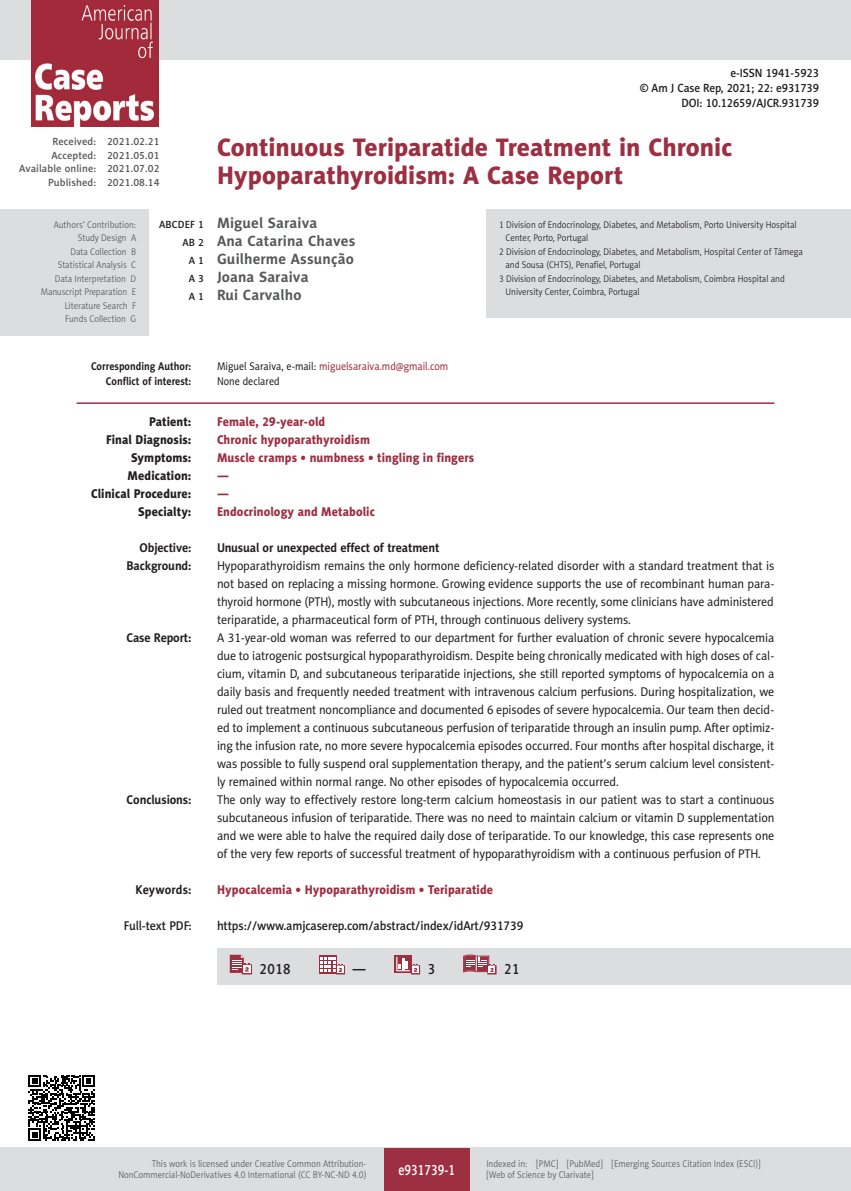
<style>
.page{position:relative;width:851px;height:1191px;background:#fff}
.page>*{position:absolute;margin:0;border:0;box-sizing:border-box;transform-origin:0 0}
.AJCR_Tytul{font:25.5px/28.5px "Naomi Sans EFN Heavy";color:#9d2f42}
.AJCR_Autorzy{font:700 15px "Naomi Sans EFN";letter-spacing:.01em;color:#57585a}
.AJCR_e-PAGINA{font:15px "Naomi Sans EFN Medium";color:#fff;scale:.8 1}
.AJCR_dane{font:15px "Naomi Sans EFN Medium";letter-spacing:.03em;color:#231f20;scale:.9 1}
.AJCR_Summary_body{font:12.75px/18px "Naomi Sans EFN";letter-spacing:-.01em;color:#231f20;text-align:justify;scale:.95 1}
.AJCR_keywords{font:12.75px "Naomi Sans EFN Heavy";letter-spacing:.005em;color:#9d2f42;scale:.95 1}
.AJCR_Summary_body-2{font:700 12.75px "Naomi Sans EFN";letter-spacing:-.01em;color:#231f20;scale:.95 1}
.AJCR_keywords-2{font:12.75px "Naomi Sans EFN Heavy";letter-spacing:.005em;color:#231f20;scale:.95 1}
.AJCR_full_text_pdf{font:12.75px "Naomi Sans EFN Medium";letter-spacing:-.01em;color:#231f20;scale:.95 1}
.AJCR_keywords-3{font:700 12.75px "Naomi Sans EFN";letter-spacing:.005em;color:#231f20;scale:.95 1}
.AJCR_full_text_pdf-2{font:12px "Naomi Sans EFN Medium";letter-spacing:-.01em;color:#231f20;scale:.95 1}
.AJCR_Adres{font:11.25px "Naomi Sans EFN";color:#9d2f42;scale:.9 1}
.AJCR_Adres-2{font:700 11.25px "Naomi Sans EFN";color:#231f20;scale:.9 1}
.AJCR_Adres-3{font:11.25px "Naomi Sans EFN";color:#231f20;scale:.9 1}
.t1{font:10.5px "Naomi Sans EFN Medium";letter-spacing:.01em;color:#57585a}
.t2{font:9.75px/11.2px "Naomi Sans EFN Light";color:#57585a;scale:.9 1}
.AJCR_Afiliacja{font:9.75px/13.5px "Naomi Sans EFN Light";color:#231f20;scale:.9 1}
.s1{font-family:"Naomi Sans EFN Medium";font-weight:400;font-size:10.5px;color:#231f20}
.s2{color:#231f20}
</style>
<div class="page">
<div style="left:217px;top:948px;width:633px;height:36px;background:#dcdddf"></div>
<svg style="left:230px;top:954px;width:22px;height:20px"></svg>
<div style="left:319px;top:955px;width:17px;height:18px;background:#9d2f42"></div>
<svg style="left:320px;top:956px;width:25px;height:18px"></svg>
<div style="left:394px;top:955px;width:18px;height:18px;background:#9d2f42"></div>
<svg style="left:396px;top:957px;width:24px;height:17px"></svg>
<svg style="left:463px;top:954px;width:33px;height:20px"></svg>
<hr style="left:77px;top:402px;width:697px;height:2px;background:#9d2f42">
<div style="left:0;top:210px;width:149px;height:126px;background:#dcdddf"></div>
<div style="left:486px;top:210px;width:364px;height:108px;background:#dcdddf"></div>
<svg style="left:28px;top:1075px;width:67px;height:66px"></svg>
<div style="left:0;top:0;width:850px;height:60px;background:#dcdddf"></div>
<img style="left:32px;top:0;width:127px;height:127px">
<div style="left:0;top:1148px;width:850px;height:43px;background:#dcdddf"></div>
<div style="left:384px;top:1147px;width:85px;height:43px;background:#9d2f42"></div>
<p class="AJCR_full_text_pdf-2" style="left:730px;top:66px;width:95px">e-ISSN 1941-5923</p>
<p class="AJCR_full_text_pdf-2" style="left:639px;top:81px;width:190px">© Am J Case Rep, 2021; 22: e931739</p>
<p class="AJCR_full_text_pdf-2" style="left:681px;top:96px;width:146px">DOI: 10.12659/AJCR.931739</p>
<p class="AJCR_Tytul" style="left:217px;top:132px;width:516px">Continuous Teriparatide Treatment in Chronic<br>Hypoparathyroidism: A Case Report</p>
<p class="AJCR_Autorzy" style="left:159px;top:214px;width:159px"><span class="s1">ABCDEF 1</span> Miguel Saraiva</p>
<p class="AJCR_Autorzy" style="left:182px;top:232px;width:174px"><span class="s1">AB 2</span> Ana Catarina Chaves</p>
<p class="AJCR_Autorzy" style="left:189px;top:250px;width:166px"><span class="s1">A 1</span> Guilherme Assunção</p>
<p class="AJCR_Autorzy" style="left:189px;top:268px;width:121px"><span class="s1">A 3</span> Joana Saraiva</p>
<p class="AJCR_Autorzy" style="left:189px;top:286px;width:114px"><span class="s1">A 1</span> Rui Carvalho</p>
<p class="t1" style="left:52px;top:136px;width:109px">Received: 2021.02.21</p>
<p class="t1" style="left:51px;top:149px;width:110px">Accepted: 2021.05.01</p>
<p class="t1" style="left:19px;top:163px;width:142px">Available online: 2021.07.02</p>
<p class="t1" style="left:48px;top:176px;width:113px">Published: 2021.08.14</p>
<p class="t2" style="left:54px;top:219px;width:93px">Authors’ Contribution:</p>
<p class="t2" style="left:78px;top:232px;width:66px">Study Design A</p>
<p class="t2" style="left:70px;top:246px;width:74px">Data Collection B</p>
<p class="t2" style="left:58px;top:259px;width:89px">Statistical Analysis C</p>
<p class="t2" style="left:55px;top:273px;width:92px">Data Interpretation D</p>
<p class="t2" style="left:41px;top:286px;width:107px">Manuscript Preparation E</p>
<p class="t2" style="left:65px;top:300px;width:81px">Literature Search F</p>
<p class="t2" style="left:65px;top:313px;width:80px">Funds Collection G</p>
<p class="AJCR_Afiliacja" style="left:505px;top:218px;width:325px;text-indent:-6px">1 Division of Endocrinology, Diabetes, and Metabolism, Porto University Hospital<br>Center, Porto, Portugal</p>
<p class="AJCR_Afiliacja" style="left:505px;top:245px;width:332px;text-indent:-6px">2 Division of Endocrinology, Diabetes, and Metabolism, Hospital Center of Tâmega and Sousa (CHTS), Penafiel, Portugal</p>
<p class="AJCR_Afiliacja" style="left:505px;top:272px;width:312px;text-indent:-6px">3 Division of Endocrinology, Diabetes, and Metabolism, Coimbra Hospital and<br>University Center, Coimbra, Portugal</p>
<p class="AJCR_Adres-2" style="left:91px;top:359px;width:113px">Corresponding Author:</p>
<p class="AJCR_Adres" style="left:217px;top:359px;width:258px"><span class="s2">Miguel Saraiva, e-mail:</span> miguelsaraiva.md@gmail.com</p>
<p class="AJCR_Adres-2" style="left:106px;top:375px;width:97px">Conflict of interest:</p>
<p class="AJCR_Adres-3" style="left:217px;top:375px;width:71px">None declared</p>
<p class="AJCR_keywords-2" style="left:149px;top:414px;width:46px">Patient:</p>
<p class="AJCR_keywords" style="left:217px;top:414px;width:115px">Female, 29-year-old</p>
<p class="AJCR_keywords-2" style="left:106px;top:432px;width:91px">Final Diagnosis:</p>
<p class="AJCR_keywords" style="left:217px;top:432px;width:163px">Chronic hypoparathyroidism</p>
<p class="AJCR_keywords-2" style="left:131px;top:450px;width:65px">Symptoms:</p>
<p class="AJCR_keywords" style="left:217px;top:450px;width:272px">Muscle cramps • numbness • tingling in fingers</p>
<p class="AJCR_keywords-2" style="left:128px;top:468px;width:69px">Medication:</p>
<p class="AJCR_keywords" style="left:217px;top:468px;width:14px">—</p>
<p class="AJCR_keywords-2" style="left:91px;top:486px;width:107px">Clinical Procedure:</p>
<p class="AJCR_keywords" style="left:217px;top:486px;width:14px">—</p>
<p class="AJCR_keywords-2" style="left:138px;top:504px;width:58px">Specialty:</p>
<p class="AJCR_keywords" style="left:217px;top:504px;width:168px">Endocrinology and Metabolic</p>
<p class="AJCR_Summary_body-2" style="left:139px;top:540px;width:56px">Objective:</p>
<p class="AJCR_Summary_body-2" style="left:217px;top:540px;width:235px">Unusual or unexpected effect of treatment</p>
<p class="AJCR_Summary_body-2" style="left:126px;top:558px;width:70px">Background:</p>
<p class="AJCR_Summary_body" style="left:217px;top:557px;width:588px">Hypoparathyroidism remains the only hormone deficiency-related disorder with a standard treatment that is not based on replacing a missing hormone. Growing evidence supports the use of recombinant human para&shy;thyroid hormone (PTH), mostly with subcutaneous injections. More recently, some clinicians have administered teriparatide, a pharmaceutical form of PTH, through continuous delivery systems.</p>
<p class="AJCR_Summary_body-2" style="left:126px;top:630px;width:70px">Case Report:</p>
<p class="AJCR_Summary_body" style="left:217px;top:629px;width:588px">A 31-year-old woman was referred to our department for further evaluation of chronic severe hypocalcemia due to iatrogenic postsurgical hypoparathyroidism. Despite being chronically medicated with high doses of cal&shy;cium, vitamin D, and subcutaneous teriparatide injections, she still reported symptoms of hypocalcemia on a daily basis and frequently needed treatment with intravenous calcium perfusions. During hospitalization, we ruled out treatment noncompliance and documented 6 episodes of severe hypocalcemia. Our team then decid&shy;ed to implement a continuous subcutaneous perfusion of teriparatide through an insulin pump. After optimiz&shy;ing the infusion rate, no more severe hypocalcemia episodes occurred. Four months after hospital discharge, it was possible to fully suspend oral supplementation therapy, and the patient’s serum calcium level consistent&shy;ly remained within normal range. No other episodes of hypocalcemia occurred.</p>
<p class="AJCR_Summary_body-2" style="left:127px;top:792px;width:70px">Conclusions:</p>
<p class="AJCR_Summary_body" style="left:217px;top:791px;width:588px">The only way to effectively restore long-term calcium homeostasis in our patient was to start a continuous subcutaneous infusion of teriparatide. There was no need to maintain calcium or vitamin D supplementation and we were able to halve the required daily dose of teriparatide. To our knowledge, this case represents one of the very few reports of successful treatment of hypoparathyroidism with a continuous perfusion of PTH.</p>
<p class="AJCR_keywords-3" style="left:135px;top:882px;width:60px">Keywords:</p>
<p class="AJCR_keywords" style="left:217px;top:882px;width:292px">Hypocalcemia • Hypoparathyroidism • Teriparatide</p>
<p class="AJCR_full_text_pdf" style="left:124px;top:918px;width:73px">Full-text PDF:</p>
<p class="AJCR_full_text_pdf" style="left:217px;top:918px;width:324px">https://www.amjcaserep.com/abstract/index/idArt/931739</p>
<p class="AJCR_dane" style="left:259px;top:960px;width:36px">2018</p>
<p class="AJCR_dane" style="left:352px;top:960px;width:16px">—</p>
<p class="AJCR_dane" style="left:427px;top:960px;width:10px">3</p>
<p class="AJCR_dane" style="left:504px;top:960px;width:19px">21</p>
<p class="t2" style="left:118px;top:1158px;width:277px;text-align:right">This work is licensed under Creative Common Attribution-<br>NonCommercial-NoDerivatives 4.0 International (CC BY-NC-ND 4.0)</p>
<p class="AJCR_e-PAGINA" style="left:398px;top:1160px;width:72px">e931739-1</p>
<p class="t2" style="left:486px;top:1158px;width:306px">Indexed in: [PMC] [PubMed] [Emerging Sources Citation Index (ESCI)] [Web of Science by Clarivate]</p>
</div>
